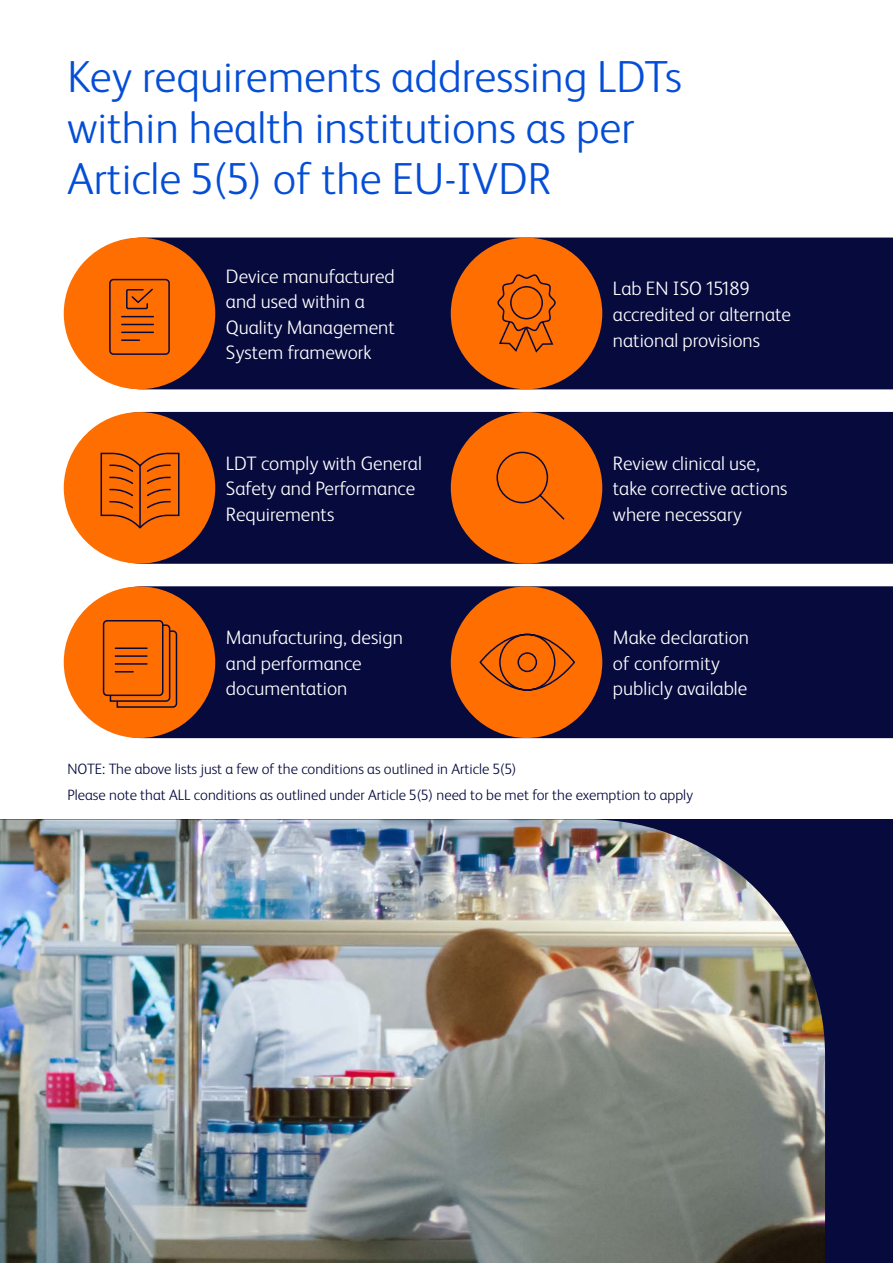
<style>
.page{position:relative;width:893px;height:1263px;background:#fff}
.page>*{position:absolute;margin:0;border:0;box-sizing:border-box;transform-origin:0 0}
.t1{font:300 45px/51px "FS Albert Pro";color:#044ed7}
.t2{font:300 19.5px/25.5px "FS Albert Pro";color:#fff}
.t3{font:300 15px/25.5px "FS Albert Pro";color:#060a3d}
</style>
<div class="page">
<div style="left:0;top:819px;width:893px;height:444px;background:#060a3d"></div>
<img style="left:0;top:819px;width:825px;height:444px">
<div style="left:68px;top:238px;width:825px;height:151px;background:#060a3d"></div>
<div style="left:64px;top:238px;width:151px;height:151px;background:#ff6e00;border-radius:50%"></div>
<div style="left:451px;top:238px;width:151px;height:151px;background:#ff6e00;border-radius:50%"></div>
<svg style="left:497px;top:274px;width:59px;height:79px"></svg>
<svg style="left:109px;top:278px;width:61px;height:77px"></svg>
<div style="left:68px;top:586px;width:825px;height:152px;background:#060a3d"></div>
<div style="left:64px;top:586px;width:151px;height:152px;background:#ff6e00;border-radius:50%"></div>
<div style="left:451px;top:586px;width:151px;height:152px;background:#ff6e00;border-radius:50%"></div>
<svg style="left:102px;top:620px;width:76px;height:88px"></svg>
<svg style="left:479px;top:633px;width:97px;height:58px"></svg>
<div style="left:68px;top:412px;width:825px;height:152px;background:#060a3d"></div>
<div style="left:64px;top:412px;width:151px;height:152px;background:#ff6e00;border-radius:50%"></div>
<div style="left:451px;top:412px;width:151px;height:152px;background:#ff6e00;border-radius:50%"></div>
<svg style="left:100px;top:452px;width:80px;height:77px"></svg>
<svg style="left:496px;top:451px;width:69px;height:69px"></svg>
<h1 class="t1" style="left:68px;top:48px;width:616px">Key requirements addressing LDTs within health institutions as per<br>Article 5(5) of the EU-IVDR</h1>
<p class="t2" style="left:226px;top:262px;width:170px">Device manufactured and used within a<br>Quality Management<br>System framework</p>
<p class="t2" style="left:613px;top:275px;width:179px">Lab EN ISO 15189 accredited or alternate national provisions</p>
<p class="t2" style="left:226px;top:449px;width:197px">LDT comply with General<br>Safety and Performance<br>Requirements</p>
<p class="t2" style="left:613px;top:449px;width:176px">Review clinical use, take corrective actions where necessary</p>
<p class="t2" style="left:226px;top:624px;width:179px">Manufacturing, design and performance documentation</p>
<p class="t2" style="left:613px;top:624px;width:138px">Make declaration of conformity publicly available</p>
<p class="t3" style="left:68px;top:755px;width:627px">NOTE: The above lists just a few of the conditions as outlined in Article 5(5)<br>Please note that ALL conditions as outlined under Article 5(5) need to be met for the exemption to apply</p>
</div>
